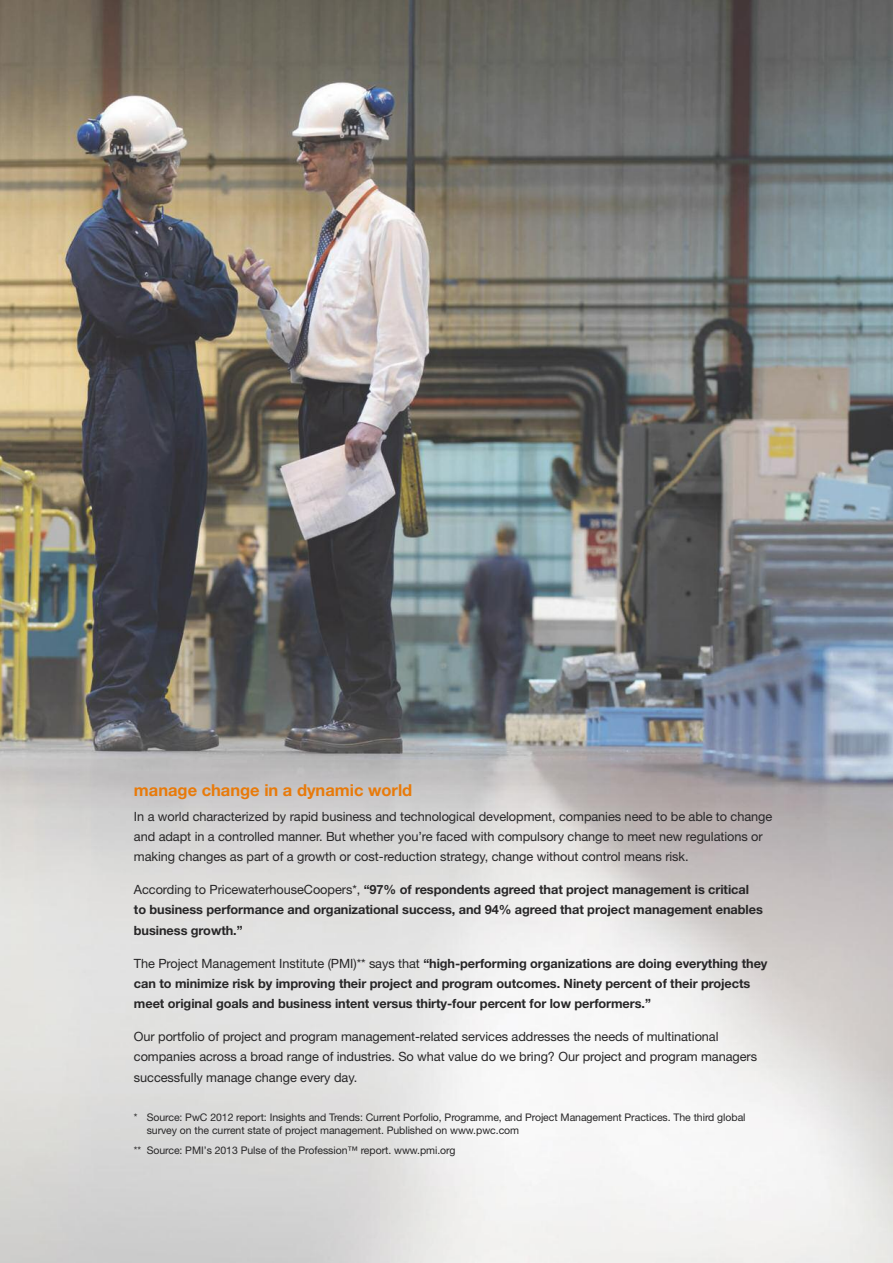
<style>
.page{position:relative;width:893px;height:1263px;background:#fff}
.page>*{position:absolute;margin:0;border:0;box-sizing:border-box;transform-origin:0 0}
.t1{font:700 16.5px "Helvetica Neue LT";color:#e87a0a}
.t2{font:12.75px/20.2px "Helvetica Neue LT";letter-spacing:-.005em;color:#272627}
.t3{font:700 12.75px/20.2px "Helvetica Neue LT";letter-spacing:-.005em;color:#272627}
.t4{font:10.5px/13.5px "Helvetica Neue LT";letter-spacing:-.005em;color:#272627}
.s1{font-weight:400}
</style>
<div class="page">
<img style="left:0;top:0;width:893px;height:1263px">
<p class="t1" style="left:134px;top:784px;width:280px">manage change in a dynamic world</p>
<p class="t2" style="left:134px;top:807px;width:640px">In a world characterized by rapid business and technological development, companies need to be able to change and adapt in a controlled manner. But whether you’re faced with compulsory change to meet new regulations or making changes as part of a growth or cost-reduction strategy, change without control means risk.</p>
<p class="t3" style="left:134px;top:881px;width:630px"><span class="s1">According to PricewaterhouseCoopers*,</span> “97% of respondents agreed that project management is critical to business performance and organizational success, and 94% agreed that project management enables business growth.”</p>
<p class="t3" style="left:134px;top:954px;width:635px"><span class="s1">The Project Management Institute (PMI)** says that</span> “high-performing organizations are doing everything they can to minimize risk by improving their project and program outcomes. Ninety percent of their projects meet original goals and business intent versus thirty-four percent for low performers.”</p>
<p class="t2" style="left:134px;top:1028px;width:625px">Our portfolio of project and program management-related services addresses the needs of multinational companies across a broad range of industries. So what value do we bring? Our project and program managers successfully manage change every day.</p>
<p class="t4" style="left:147px;top:1111px;width:600px;text-indent:-13px">* Source: PwC 2012 report: Insights and Trends: Current Porfolio, Programme, and Project Management Practices. The third global survey on the current state of project management. Published on www.pwc.com</p>
<p class="t4" style="left:134px;top:1144px;width:323px">** Source: PMI’s 2013 Pulse of the Profession™ report. www.pmi.org</p>
</div>
